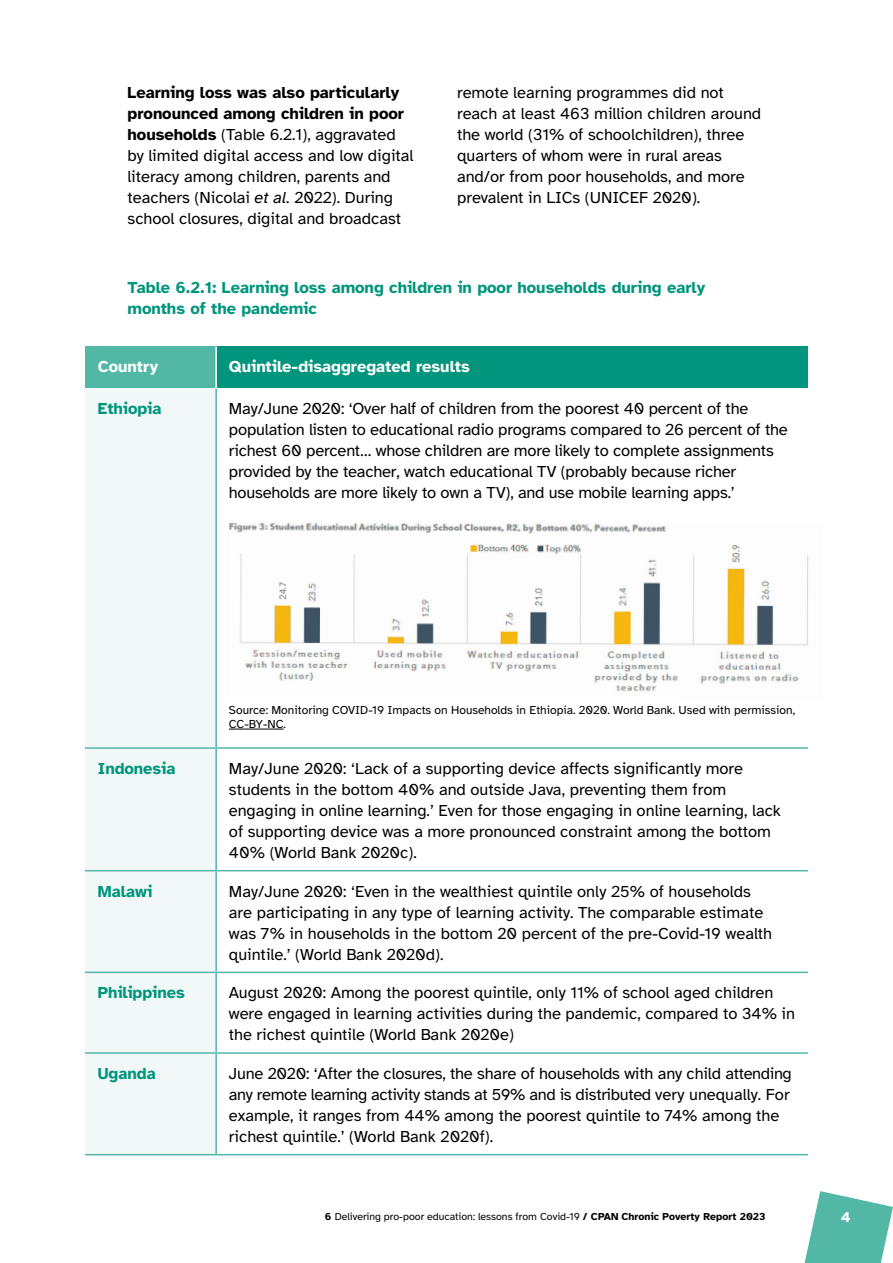
<style>
.page{position:relative;width:893px;height:1263px;background:#fff}
.page>*{position:absolute;margin:0;border:0;box-sizing:border-box;transform-origin:0 0}
.t1{font:16.5px/21px "Atkinson Hyperlegible";color:#000}
.t2{font:700 16.5px/21px "Atkinson Hyperlegible";color:#00957c}
.t3{font:700 16.5px "Atkinson Hyperlegible";color:#fff}
.t4{font:700 15px "Atkinson Hyperlegible";color:#fff}
.t5{font:12px/13.5px "Atkinson Hyperlegible";color:#000}
.t6{font:10.5px "Atkinson Hyperlegible";color:#000}
.s1{font-weight:700}
.s2{font-style:italic}
</style>
<div class="page">
<svg style="left:804px;top:1191px;width:89px;height:72px"></svg>
<div style="left:85px;top:346px;width:131px;height:42px;background:#53b7a6"></div>
<div style="left:216px;top:346px;width:592px;height:42px;background:#00957c"></div>
<div style="left:85px;top:389px;width:130px;height:765px;background:#f2f8f7"></div>
<hr style="left:215px;top:346px;width:2px;height:42px;background:#fff">
<hr style="left:215px;top:388px;width:2px;height:359px;background:#53b7a6">
<hr style="left:85px;top:747px;width:131px;height:2px;background:#53b7a6">
<hr style="left:216px;top:747px;width:592px;height:2px;background:#53b7a6">
<hr style="left:215px;top:749px;width:2px;height:121px;background:#53b7a6">
<hr style="left:85px;top:870px;width:131px;height:1px;background:#53b7a6">
<hr style="left:216px;top:870px;width:592px;height:1px;background:#53b7a6">
<hr style="left:215px;top:871px;width:2px;height:100px;background:#53b7a6">
<hr style="left:85px;top:971px;width:131px;height:2px;background:#53b7a6">
<hr style="left:216px;top:971px;width:592px;height:2px;background:#53b7a6">
<hr style="left:215px;top:973px;width:2px;height:79px;background:#53b7a6">
<hr style="left:85px;top:1052px;width:131px;height:2px;background:#53b7a6">
<hr style="left:216px;top:1052px;width:592px;height:2px;background:#53b7a6">
<hr style="left:215px;top:1054px;width:2px;height:100px;background:#53b7a6">
<hr style="left:85px;top:1154px;width:131px;height:1px;background:#53b7a6">
<hr style="left:216px;top:1154px;width:592px;height:1px;background:#53b7a6">
<hr style="left:229px;top:729px;width:55px;height:1px;background:#000">
<img style="left:228px;top:523px;width:580px;height:169px">
<p class="t1" style="left:128px;top:82px;width:288px"><span class="s1">Learning loss was also particularly pronounced among children in poor households</span> (Table 6.2.1), aggravated by limited digital access and low digital literacy among children, parents and teachers (Nicolai <span class="s2">et al</span>. 2022). During school closures, digital and broadcast</p>
<p class="t1" style="left:457px;top:82px;width:306px">remote learning programmes did not reach at least 463 million children around the world (31% of schoolchildren), three quarters of whom were in rural areas and/or from poor households, and more prevalent in LICs (UNICEF 2020).</p>
<p class="t2" style="left:128px;top:277px;width:579px">Table 6.2.1: Learning loss among children in poor households during early months of the pandemic</p>
<p class="t3" style="left:98px;top:357px;width:62px">Country</p>
<p class="t3" style="left:229px;top:357px;width:243px">Quintile-disaggregated results</p>
<p class="t2" style="left:98px;top:398px;width:65px">Ethiopia</p>
<p class="t1" style="left:229px;top:398px;width:560px">May/June 2020: ‘Over half of children from the poorest 40 percent of the population listen to educational radio programs compared to 26 percent of the richest 60 percent… whose children are more likely to complete assignments provided by the teacher, watch educational TV (probably because richer households are more likely to own a TV), and use mobile learning apps.’</p>
<p class="t5" style="left:229px;top:704px;width:568px">Source: Monitoring COVID-19 Impacts on Households in Ethiopia. 2020. World Bank. Used with permission,<br>CC-BY-NC.</p>
<p class="t2" style="left:98px;top:758px;width:79px">Indonesia</p>
<p class="t1" style="left:229px;top:758px;width:554px">May/June 2020: ‘Lack of a supporting device affects significantly more students in the bottom 40% and outside Java, preventing them from engaging in online learning.’ Even for those engaging in online learning, lack of supporting device was a more pronounced constraint among the bottom 40% (World Bank 2020c).</p>
<p class="t2" style="left:98px;top:881px;width:56px">Malawi</p>
<p class="t1" style="left:229px;top:881px;width:545px">May/June 2020: ‘Even in the wealthiest quintile only 25% of households are participating in any type of learning activity. The comparable estimate was 7% in households in the bottom 20 percent of the pre-Covid-19 wealth quintile.’ (World Bank 2020d).</p>
<p class="t2" style="left:98px;top:982px;width:89px">Philippines</p>
<p class="t1" style="left:229px;top:982px;width:568px">August 2020: Among the poorest quintile, only 11% of school aged children were engaged in learning activities during the pandemic, compared to 34% in the richest quintile (World Bank 2020e)</p>
<p class="t2" style="left:98px;top:1063px;width:59px">Uganda</p>
<p class="t1" style="left:229px;top:1063px;width:564px">June 2020: ‘After the closures, the share of households with any child attending any remote learning activity stands at 59% and is distributed very unequally. For example, it ranges from 44% among the poorest quintile to 74% among the richest quintile.’ (World Bank 2020f).</p>
<p class="t6" style="left:325px;top:1211px;width:442px"><span class="s1">6</span> Delivering pro-poor education: lessons from Covid-19 <span class="s1">/ CPAN Chronic Poverty Report 2023</span></p>
<p class="t4" style="left:841px;top:1208px;width:11px">4</p>
</div>
